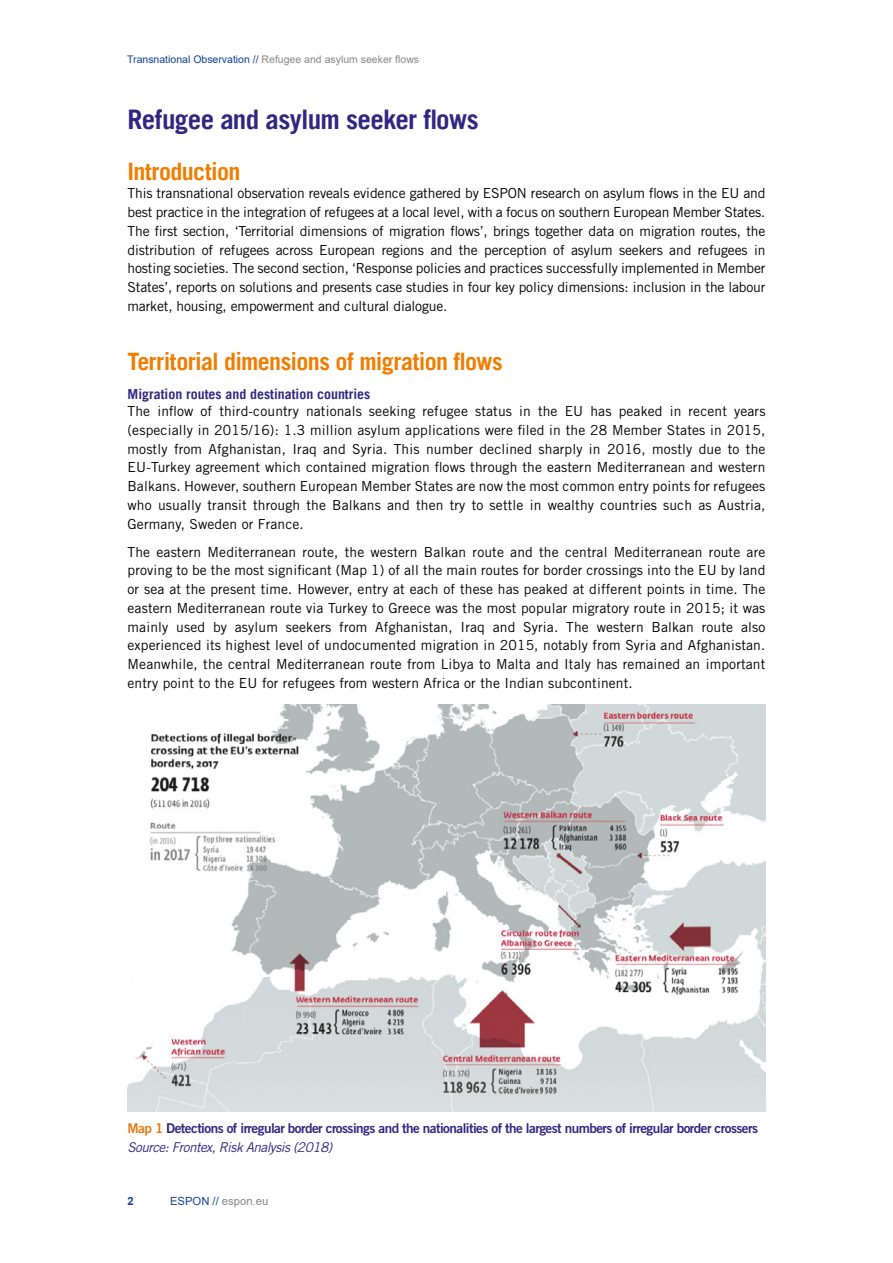
<style>
.page{position:relative;width:893px;height:1263px;background:#fff}
.page>*{position:absolute;margin:0;border:0;box-sizing:border-box;transform-origin:0 0}
.t1{font:700 27px "Trade Gothic LT";letter-spacing:-.025em;color:#302783}
.t2{font:700 24px "Trade Gothic LT";letter-spacing:-.025em;color:#ef7d00}
.t3{font:13.8px/18.8px "Trade Gothic LT Std";letter-spacing:.01em;color:#000;text-align:justify}
.t4{font:700 13.8px "Trade Gothic LT";color:#302783}
.t5{font:13.5px "Trade Gothic LT Std Bd 2";letter-spacing:-.04em;color:#302783}
.t6{font:italic 13.5px "Trade Gothic LT Std";letter-spacing:-.04em;color:#302783}
.t7{font:11.25px "Arial";color:#878787}
.t8{font:700 11.25px "Arial";color:#154194}
.t9{font:10.5px "Arial";color:#878787}
.s1{color:#154194}
.s2{color:#e47b12}
</style>
<div class="page">
<img style="left:128px;top:705px;width:637px;height:407px">
<p class="t9" style="left:127px;top:52px;width:293px"><span class="s1">Transnational Observation //</span> Refugee and asylum seeker flows</p>
<h1 class="t1" style="left:128px;top:103px;width:353px">Refugee and asylum seeker flows</h1>
<h2 class="t2" style="left:128px;top:157px;width:114px">Introduction</h2>
<p class="t3" style="left:128px;top:184px;width:639px">This transnational observation reveals evidence gathered by ESPON research on asylum flows in the EU and best practice in the integration of refugees at a local level, with a focus on southern European Member States.<br>The first section, ‘Territorial dimensions of migration flows’, brings together data on migration routes, the distribution of refugees across European regions and the perception of asylum seekers and refugees in hosting societies. The second section, ‘Response policies and practices successfully implemented in Member States’, reports on solutions and presents case studies in four key policy dimensions: inclusion in the labour market, housing, empowerment and cultural dialogue.</p>
<h2 class="t2" style="left:128px;top:346px;width:377px">Territorial dimensions of migration flows</h2>
<p class="t4" style="left:128px;top:386px;width:244px">Migration routes and destination countries</p>
<p class="t3" style="left:128px;top:402px;width:639px">The inflow of third-country nationals seeking refugee status in the EU has peaked in recent years (especially in 2015/16): 1.3 million asylum applications were filed in the 28 Member States in 2015, mostly from Afghanistan, Iraq and Syria. This number declined sharply in 2016, mostly due to the EU-Turkey agreement which contained migration flows through the eastern Mediterranean and western Balkans. However, southern European Member States are now the most common entry points for refugees who usually transit through the Balkans and then try to settle in wealthy countries such as Austria, Germany, Sweden or France.</p>
<p class="t3" style="left:128px;top:542px;width:639px">The eastern Mediterranean route, the western Balkan route and the central Mediterranean route are proving to be the most significant (Map 1) of all the main routes for border crossings into the EU by land or sea at the present time. However, entry at each of these has peaked at different points in time. The eastern Mediterranean route via Turkey to Greece was the most popular migratory route in 2015; it was mainly used by asylum seekers from Afghanistan, Iraq and Syria. The western Balkan route also experienced its highest level of undocumented migration in 2015, notably from Syria and Afghanistan.<br>Meanwhile, the central Mediterranean route from Libya to Malta and Italy has remained an important entry point to the EU for refugees from western Africa or the Indian subcontinent.</p>
<p class="t5" style="left:128px;top:1120px;width:632px"><span class="s2">Map 1</span> Detections of irregular border crossings and the nationalities of the largest numbers of irregular border crossers</p>
<p class="t6" style="left:128px;top:1139px;width:206px">Source: Frontex, Risk Analysis (2018)</p>
<p class="t8" style="left:128px;top:1193px;width:8px">2</p>
<p class="t7" style="left:170px;top:1193px;width:100px"><span class="s1">ESPON //</span> espon.eu</p>
</div>
